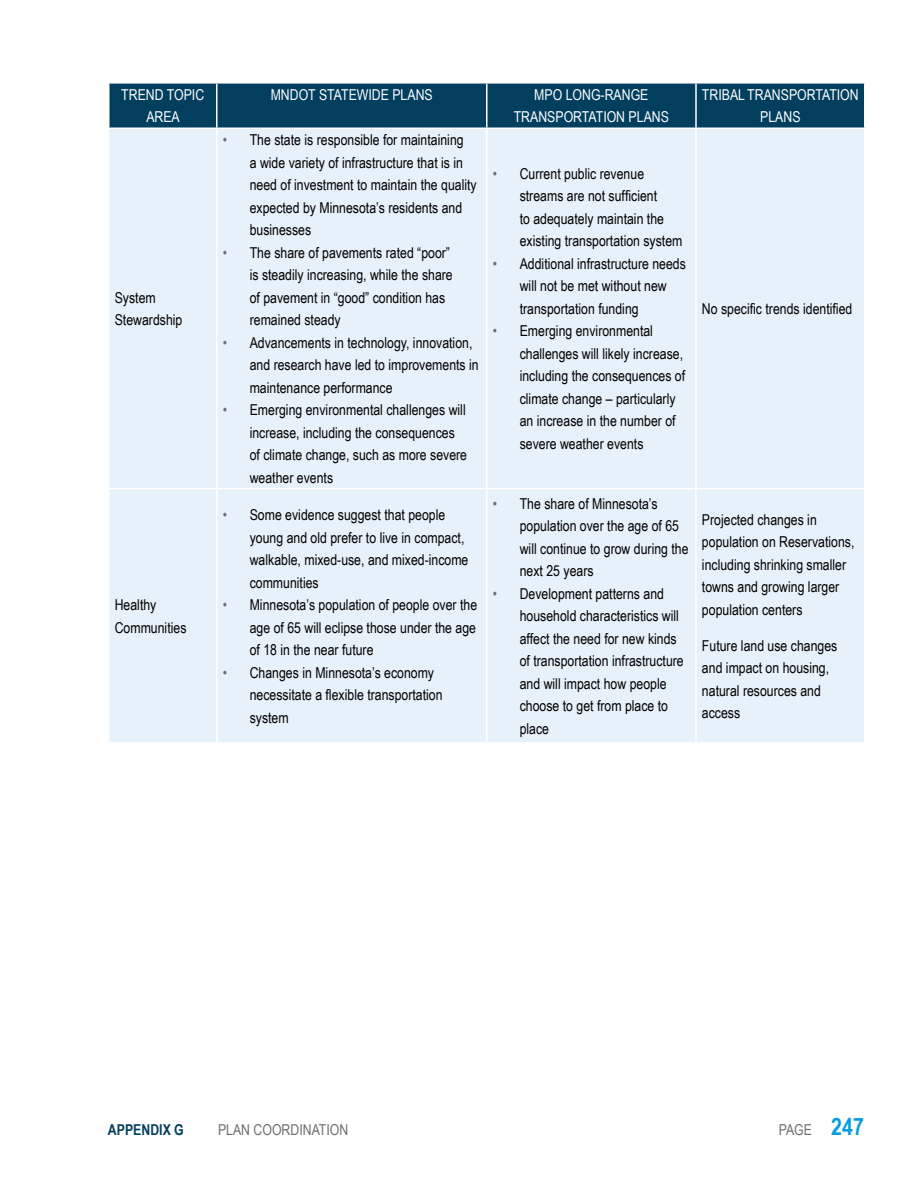
<style>
.page{position:relative;width:918px;height:1188px;background:#fff}
.page>*{position:absolute;margin:0;border:0;box-sizing:border-box;transform-origin:0 0}
.Body_Copy_Black{font:15px/22.5px "Arial Narrow";color:#000}
.Table_Header{font:15px/22.5px "Arial Narrow";color:#fff;text-align:center}
.t1{font:15px "Arial Narrow";color:#6d6e71}
.t2{font:700 15px "Arial Narrow";color:#023f5e}
.s1{color:#6d6e71}
.s2{font-weight:700;font-size:24px;color:#049fdb}
</style>
<div class="page">
<div style="left:109px;top:84px;width:755px;height:44px;background:#023f5e"></div>
<div style="left:109px;top:129px;width:755px;height:613px;background:#e7f1fa"></div>
<hr style="left:216px;top:84px;width:1px;height:44px;background:#fff">
<hr style="left:486px;top:84px;width:1px;height:44px;background:#fff">
<hr style="left:695px;top:84px;width:2px;height:44px;background:#fff">
<hr style="left:216px;top:129px;width:1px;height:359px;background:#fff">
<hr style="left:486px;top:129px;width:1px;height:359px;background:#fff">
<hr style="left:695px;top:129px;width:2px;height:359px;background:#fff">
<hr style="left:108px;top:488px;width:109px;height:1px;background:#fff">
<hr style="left:217px;top:488px;width:270px;height:1px;background:#fff">
<hr style="left:216px;top:489px;width:1px;height:253px;background:#fff">
<hr style="left:487px;top:488px;width:209px;height:1px;background:#fff">
<hr style="left:486px;top:489px;width:1px;height:253px;background:#fff">
<hr style="left:696px;top:488px;width:169px;height:1px;background:#fff">
<hr style="left:695px;top:489px;width:2px;height:253px;background:#fff">
<p class="Table_Header" style="left:121px;top:83px;width:84px">TREND TOPIC<br>AREA</p>
<p class="Table_Header" style="left:271px;top:83px;width:164px">MNDOT STATEWIDE PLANS</p>
<p class="Table_Header" style="left:514px;top:83px;width:157px">MPO LONG-RANGE<br>TRANSPORTATION PLANS</p>
<p class="Table_Header" style="left:702px;top:83px;width:158px">TRIBAL TRANSPORTATION<br>PLANS</p>
<p class="Body_Copy_Black" style="left:115px;top:286px;width:69px">System<br>Stewardship</p>
<p class="Body_Copy_Black" style="left:115px;top:593px;width:73px">Healthy<br>Communities</p>
<p class="Body_Copy_Black" style="left:250px;top:128px;width:229px;text-indent:-27px"><span class="s1">•</span> The state is responsible for maintaining<br>a wide variety of infrastructure that is in need of investment to maintain the quality expected by Minnesota’s residents and businesses</p>
<p class="Body_Copy_Black" style="left:250px;top:241px;width:205px;text-indent:-27px"><span class="s1">•</span> The share of pavements rated “poor” is steadily increasing, while the share of pavement in “good” condition has remained steady</p>
<p class="Body_Copy_Black" style="left:250px;top:331px;width:231px;text-indent:-27px"><span class="s1">•</span> Advancements in technology, innovation, and research have led to improvements in maintenance performance</p>
<p class="Body_Copy_Black" style="left:250px;top:398px;width:219px;text-indent:-27px"><span class="s1">•</span> Emerging environmental challenges will increase, including the consequences of climate change, such as more severe weather events</p>
<p class="Body_Copy_Black" style="left:250px;top:503px;width:220px;text-indent:-27px"><span class="s1">•</span> Some evidence suggest that people young and old prefer to live in compact, walkable, mixed-use, and mixed-income communities</p>
<p class="Body_Copy_Black" style="left:250px;top:593px;width:229px;text-align:justify;text-indent:-27px"><span class="s1">•</span> Minnesota’s population of people over the age of 65 will eclipse those under the age of 18 in the near future</p>
<p class="Body_Copy_Black" style="left:250px;top:660px;width:194px;text-indent:-27px"><span class="s1">•</span> Changes in Minnesota’s economy necessitate a flexible transportation system</p>
<p class="Body_Copy_Black" style="left:520px;top:162px;width:164px;text-indent:-27px"><span class="s1">•</span> Current public revenue streams are not sufficient<br>to adequately maintain the existing transportation system</p>
<p class="Body_Copy_Black" style="left:520px;top:252px;width:168px;text-indent:-27px"><span class="s1">•</span> Additional infrastructure needs will not be met without new transportation funding</p>
<p class="Body_Copy_Black" style="left:520px;top:319px;width:167px;text-indent:-27px"><span class="s1">•</span> Emerging environmental challenges will likely increase, including the consequences of climate change – particularly an increase in the number of severe weather events</p>
<p class="Body_Copy_Black" style="left:702px;top:297px;width:152px">No specific trends identified</p>
<p class="Body_Copy_Black" style="left:520px;top:492px;width:170px;text-indent:-27px"><span class="s1">•</span> The share of Minnesota’s population over the age of 65 will continue to grow during the next 25 years</p>
<p class="Body_Copy_Black" style="left:520px;top:582px;width:166px;text-indent:-27px"><span class="s1">•</span> Development patterns and household characteristics will affect the need for new kinds of transportation infrastructure and will impact how people choose to get from place to place</p>
<p class="Body_Copy_Black" style="left:702px;top:507px;width:154px">Projected changes in population on Reservations, including shrinking smaller towns and growing larger population centers</p>
<p class="Body_Copy_Black" style="left:702px;top:633px;width:137px">Future land use changes and impact on housing, natural resources and access</p>
<p class="t2" style="left:108px;top:1118px;width:77px">APPENDIX G</p>
<p class="t1" style="left:218px;top:1118px;width:132px">PLAN COORDINATION</p>
<p class="t1" style="left:779px;top:1118px;width:87px">PAGE <span class="s2">247</span></p>
</div>
